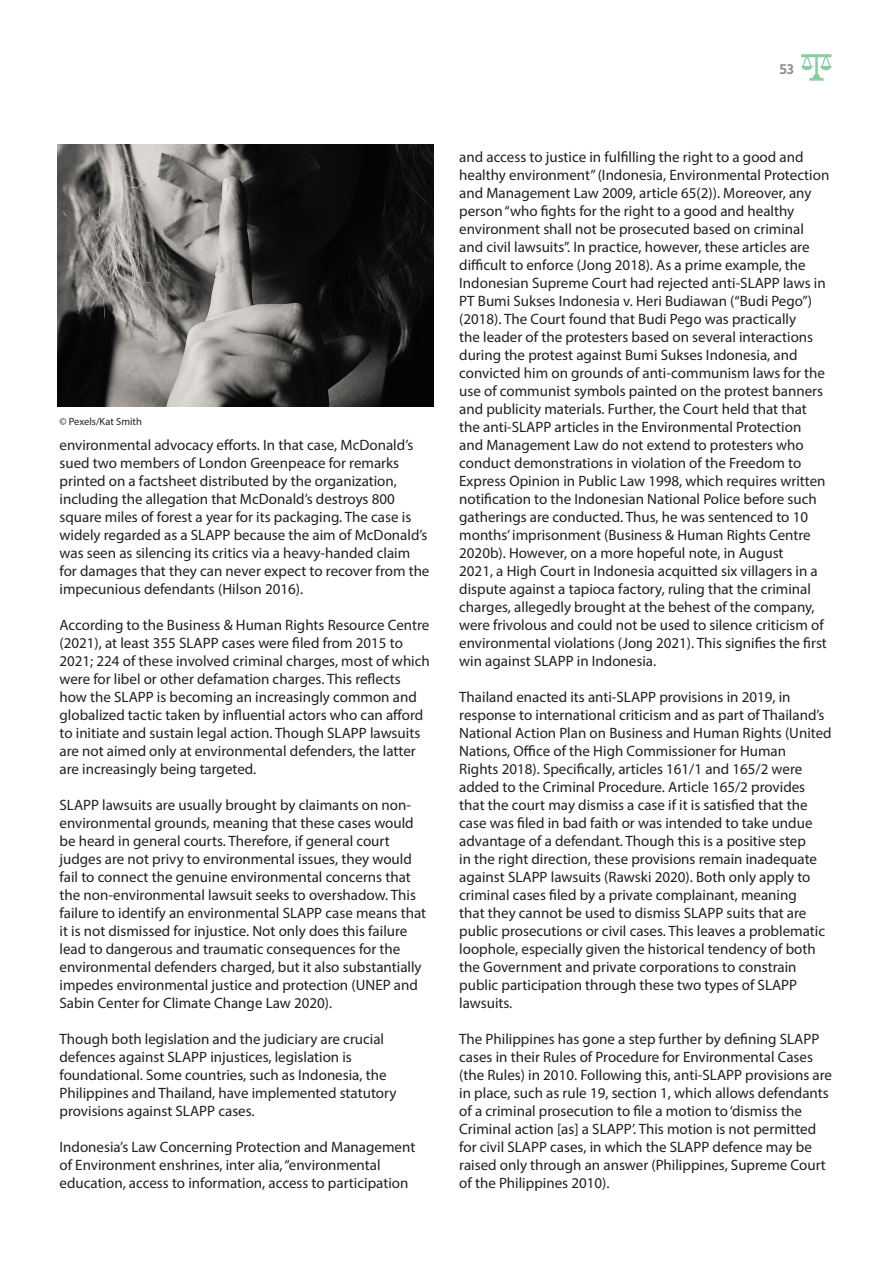
<style>
.page{position:relative;width:893px;height:1263px;background:#fff}
.page>*{position:absolute;margin:0;border:0;box-sizing:border-box;transform-origin:0 0}
.Body_text{font:15px/18px "Myriad Pro";color:#231f20}
.t1{font:600 15px "Hind";color:#8a8c8f}
.Sources{font:10.5px "Myriad Pro";color:#231f20}
</style>
<div class="page">
<svg style="left:801px;top:54px;width:31px;height:27px"></svg>
<img style="left:58px;top:145px;width:376px;height:261px">
<p class="t1" style="left:779px;top:59px;width:16px">53</p>
<p class="Sources" style="left:60px;top:415px;width:84px">© Pexels/Kat Smith</p>
<p class="Body_text" style="left:60px;top:436px;width:371px">environmental advocacy efforts. In that case, McDonald’s sued two members of London Greenpeace for remarks printed on a factsheet distributed by the organization, including the allegation that McDonald’s destroys 800 square miles of forest a year for its packaging. The case is widely regarded as a SLAPP because the aim of McDonald’s was seen as silencing its critics via a heavy-handed claim for damages that they can never expect to recover from the impecunious defendants (Hilson 2016).</p>
<p class="Body_text" style="left:60px;top:616px;width:372px">According to the Business &amp; Human Rights Resource Centre (2021), at least 355 SLAPP cases were filed from 2015 to 2021; 224 of these involved criminal charges, most of which were for libel or other defamation charges. This reflects how the SLAPP is becoming an increasingly common and globalized tactic taken by influential actors who can afford to initiate and sustain legal action. Though SLAPP lawsuits are not aimed only at environmental defenders, the latter are increasingly being targeted.</p>
<p class="Body_text" style="left:60px;top:796px;width:368px">SLAPP lawsuits are usually brought by claimants on non&shy;environmental grounds, meaning that these cases would be heard in general courts. Therefore, if general court judges are not privy to environmental issues, they would fail to connect the genuine environmental concerns that the non-environmental lawsuit seeks to overshadow. This failure to identify an environmental SLAPP case means that it is not dismissed for injustice. Not only does this failure lead to dangerous and traumatic consequences for the environmental defenders charged, but it also substantially impedes environmental justice and protection (UNEP and Sabin Center for Climate Change Law 2020).</p>
<p class="Body_text" style="left:60px;top:1030px;width:338px">Though both legislation and the judiciary are crucial defences against SLAPP injustices, legislation is foundational. Some countries, such as Indonesia, the Philippines and Thailand, have implemented statutory provisions against SLAPP cases.</p>
<p class="Body_text" style="left:60px;top:1138px;width:357px">Indonesia’s Law Concerning Protection and Management of Environment enshrines, inter alia, “environmental education, access to information, access to participation</p>
<p class="Body_text" style="left:459px;top:148px;width:372px">and access to justice in fulfilling the right to a good and healthy environment” (Indonesia, Environmental Protection and Management Law 2009, article 65(2)). Moreover, any person “who fights for the right to a good and healthy environment shall not be prosecuted based on criminal and civil lawsuits”. In practice, however, these articles are difficult to enforce (Jong 2018). As a prime example, the Indonesian Supreme Court had rejected anti-SLAPP laws in PT Bumi Sukses Indonesia v. Heri Budiawan (“Budi Pego”) (2018). The Court found that Budi Pego was practically<br>the leader of the protesters based on several interactions during the protest against Bumi Sukses Indonesia, and convicted him on grounds of anti-communism laws for the use of communist symbols painted on the protest banners and publicity materials. Further, the Court held that that the anti-SLAPP articles in the Environmental Protection<br>and Management Law do not extend to protesters who conduct demonstrations in violation of the Freedom to Express Opinion in Public Law 1998, which requires written notification to the Indonesian National Police before such gatherings are conducted. Thus, he was sentenced to 10 months’ imprisonment (Business &amp; Human Rights Centre 2020b). However, on a more hopeful note, in August<br>2021, a High Court in Indonesia acquitted six villagers in a dispute against a tapioca factory, ruling that the criminal charges, allegedly brought at the behest of the company, were frivolous and could not be used to silence criticism of environmental violations (Jong 2021). This signifies the first win against SLAPP in Indonesia.</p>
<p class="Body_text" style="left:459px;top:688px;width:374px">Thailand enacted its anti-SLAPP provisions in 2019, in response to international criticism and as part of Thailand’s National Action Plan on Business and Human Rights (United Nations, Office of the High Commissioner for Human<br>Rights 2018). Specifically, articles 161/1 and 165/2 were added to the Criminal Procedure. Article 165/2 provides that the court may dismiss a case if it is satisfied that the case was filed in bad faith or was intended to take undue advantage of a defendant. Though this is a positive step<br>in the right direction, these provisions remain inadequate against SLAPP lawsuits (Rawski 2020). Both only apply to criminal cases filed by a private complainant, meaning<br>that they cannot be used to dismiss SLAPP suits that are public prosecutions or civil cases. This leaves a problematic loophole, especially given the historical tendency of both the Government and private corporations to constrain public participation through these two types of SLAPP lawsuits.</p>
<p class="Body_text" style="left:459px;top:1030px;width:374px">The Philippines has gone a step further by defining SLAPP cases in their Rules of Procedure for Environmental Cases (the Rules) in 2010. Following this, anti-SLAPP provisions are in place, such as rule 19, section 1, which allows defendants of a criminal prosecution to file a motion to ‘dismiss the Criminal action [as] a SLAPP’. This motion is not permitted for civil SLAPP cases, in which the SLAPP defence may be raised only through an answer (Philippines, Supreme Court of the Philippines 2010).</p>
</div>
